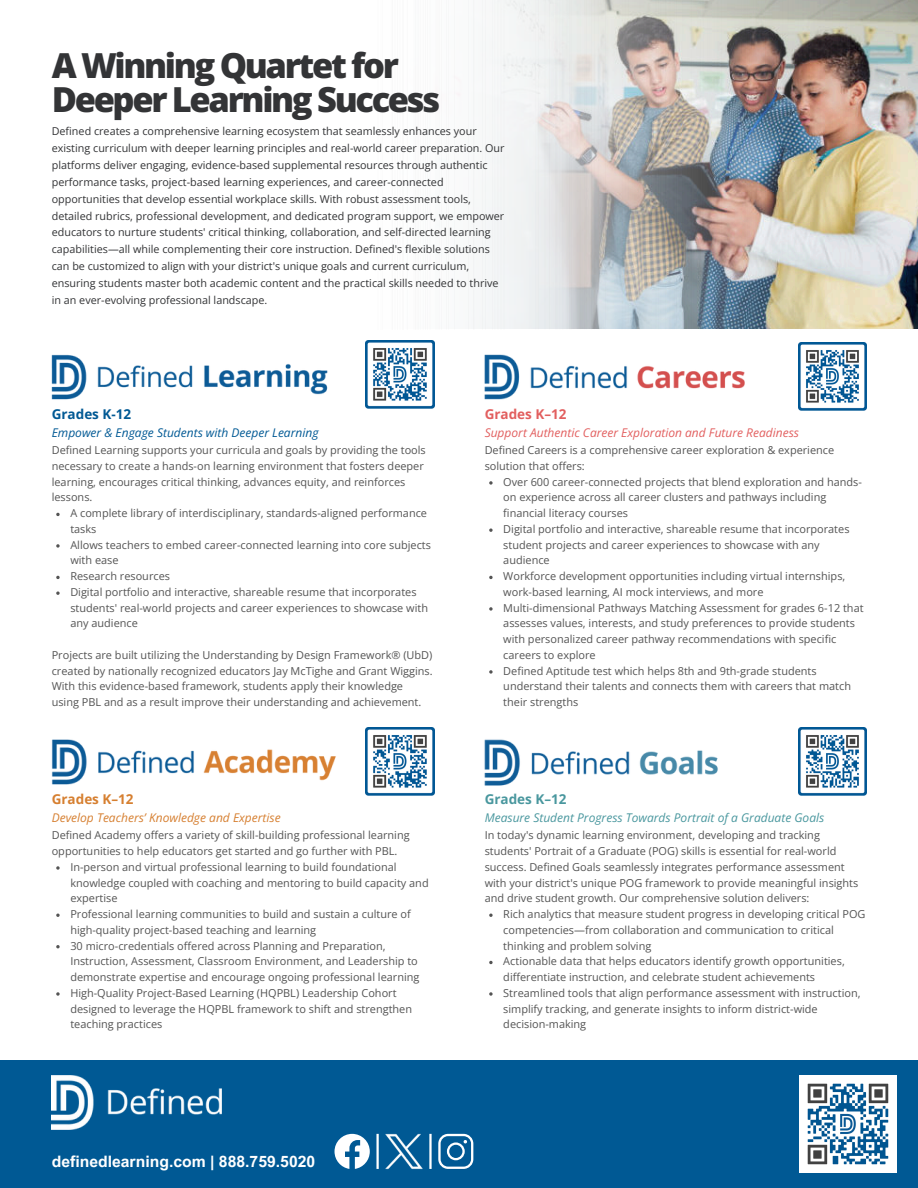
<style>
.page{position:relative;width:918px;height:1188px;background:#fff}
.page>*{position:absolute;margin:0;border:0;box-sizing:border-box;transform-origin:0 0}
.t1{font:800 34.5px/33.8px "Open Sans";letter-spacing:-.07em;color:#333436}
.t2{font:700 15.75px "Arial MT Pro";color:#fff}
.t3{font:700 13.5px "Open Sans";color:#e25f5f}
.t4{font:700 13.5px "Open Sans";color:#005994}
.t5{font:700 13.5px "Open Sans";color:#d67f30}
.t6{font:700 13.5px "Open Sans";color:#49979e}
.t7{font:italic 12px "Open Sans";color:#49979e}
.t8{font:italic 12px "Open Sans";color:#e25f5f}
.t9{font:italic 12px "Open Sans";color:#005994}
.t10{font:italic 12px "Open Sans";color:#d67f30}
.t11{font:10.95px/15.8px "Open Sans";color:#545454}
.t12{font:10.8px/16.8px "Open Sans";color:#333436}
</style>
<div class="page">
<img style="left:441px;top:0;width:477px;height:329px">
<img style="left:51px;top:340px;width:323px;height:68px">
<img style="left:425px;top:340px;width:381px;height:70px">
<img style="left:51px;top:728px;width:315px;height:67px">
<img style="left:484px;top:739px;width:234px;height:47px">
<div style="left:0;top:1061px;width:918px;height:127px;background:#005994"></div>
<svg style="left:489px;top:481px;width:4px;height:4px"></svg>
<svg style="left:489px;top:528px;width:4px;height:4px"></svg>
<svg style="left:489px;top:576px;width:4px;height:3px"></svg>
<svg style="left:489px;top:607px;width:4px;height:4px"></svg>
<svg style="left:489px;top:670px;width:4px;height:4px"></svg>
<svg style="left:56px;top:513px;width:4px;height:3px"></svg>
<svg style="left:56px;top:544px;width:4px;height:4px"></svg>
<svg style="left:56px;top:576px;width:4px;height:3px"></svg>
<svg style="left:56px;top:591px;width:4px;height:4px"></svg>
<svg style="left:56px;top:866px;width:4px;height:4px"></svg>
<svg style="left:56px;top:914px;width:4px;height:3px"></svg>
<svg style="left:56px;top:945px;width:4px;height:3px"></svg>
<svg style="left:56px;top:992px;width:4px;height:4px"></svg>
<svg style="left:489px;top:914px;width:4px;height:3px"></svg>
<svg style="left:489px;top:961px;width:4px;height:3px"></svg>
<svg style="left:489px;top:992px;width:4px;height:4px"></svg>
<img style="left:800px;top:1076px;width:96px;height:97px">
<svg style="left:335px;top:1134px;width:34px;height:35px"></svg>
<img style="left:385px;top:1133px;width:38px;height:37px">
<hr style="left:376px;top:1134px;width:3px;height:35px;background:#fff">
<hr style="left:429px;top:1134px;width:3px;height:35px;background:#fff">
<svg style="left:438px;top:1134px;width:35px;height:35px"></svg>
<img style="left:52px;top:1076px;width:170px;height:54px">
<img style="left:366px;top:341px;width:68px;height:68px">
<img style="left:799px;top:343px;width:67px;height:68px">
<img style="left:366px;top:727px;width:68px;height:69px">
<img style="left:799px;top:727px;width:67px;height:69px">
<h2 class="t1" style="left:52px;top:48px;width:390px">A Winning Quartet for<br>Deeper Learning Success</h2>
<p class="t12" style="left:52px;top:123px;width:454px">Defined creates a comprehensive learning ecosystem that seamlessly enhances your existing curriculum with deeper learning principles and real-world career preparation. Our platforms deliver engaging, evidence-based supplemental resources through authentic performance tasks, project-based learning experiences, and career-connected opportunities that develop essential workplace skills. With robust assessment tools, detailed rubrics, professional development, and dedicated program support, we empower educators to nurture students' critical thinking, collaboration, and self-directed learning capabilities—all while complementing their core instruction. Defined's flexible solutions can be customized to align with your district's unique goals and current curriculum, ensuring students master both academic content and the practical skills needed to thrive in an ever-evolving professional landscape.</p>
<p class="t4" style="left:52px;top:405px;width:81px">Grades K-12</p>
<p class="t9" style="left:52px;top:425px;width:268px">Empower &amp; Engage Students with Deeper Learning</p>
<p class="t11" style="left:52px;top:442px;width:376px">Defined Learning supports your curricula and goals by providing the tools necessary to create a hands-on learning environment that fosters deeper learning, encourages critical thinking, advances equity, and reinforces lessons.</p>
<p class="t11" style="left:70px;top:505px;width:358px">A complete library of interdisciplinary, standards-aligned performance tasks</p>
<p class="t11" style="left:70px;top:537px;width:362px">Allows teachers to embed career-connected learning into core subjects with ease</p>
<p class="t11" style="left:70px;top:568px;width:101px">Research resources</p>
<p class="t11" style="left:70px;top:584px;width:359px">Digital portfolio and interactive, shareable resume that incorporates students' real-world projects and career experiences to showcase with any audience</p>
<p class="t11" style="left:52px;top:647px;width:382px">Projects are built utilizing the Understanding by Design Framework® (UbD) created by nationally recognized educators Jay McTighe and Grant Wiggins.<br>With this evidence-based framework, students apply their knowledge using PBL and as a result improve their understanding and achievement.</p>
<p class="t5" style="left:52px;top:790px;width:83px">Grades K–12</p>
<p class="t10" style="left:52px;top:810px;width:230px">Develop Teachers’ Knowledge and Expertise</p>
<p class="t11" style="left:52px;top:827px;width:359px">Defined Academy offers a variety of skill-building professional learning opportunities to help educators get started and go further with PBL.</p>
<p class="t11" style="left:70px;top:859px;width:360px">In-person and virtual professional learning to build foundational knowledge coupled with coaching and mentoring to build capacity and expertise</p>
<p class="t11" style="left:70px;top:906px;width:342px">Professional learning communities to build and sustain a culture of high-quality project-based teaching and learning</p>
<p class="t11" style="left:70px;top:937px;width:351px">30 micro-credentials offered across Planning and Preparation,<br>Instruction, Assessment, Classroom Environment, and Leadership to demonstrate expertise and encourage ongoing professional learning</p>
<p class="t11" style="left:70px;top:985px;width:343px">High-Quality Project-Based Learning (HQPBL) Leadership Cohort designed to leverage the HQPBL framework to shift and strengthen teaching practices</p>
<p class="t2" style="left:52px;top:1155px;width:265px">definedlearning.com | 888.759.5020</p>
<p class="t3" style="left:485px;top:405px;width:83px">Grades K–12</p>
<p class="t8" style="left:485px;top:425px;width:316px">Support Authentic Career Exploration and Future Readiness</p>
<p class="t11" style="left:485px;top:442px;width:351px">Defined Careers is a comprehensive career exploration &amp; experience solution that offers:</p>
<p class="t11" style="left:503px;top:474px;width:360px">Over 600 career-connected projects that blend exploration and hands&shy;on experience across all career clusters and pathways including financial literacy courses</p>
<p class="t11" style="left:503px;top:521px;width:348px">Digital portfolio and interactive, shareable resume that incorporates student projects and career experiences to showcase with any audience</p>
<p class="t11" style="left:503px;top:568px;width:344px">Workforce development opportunities including virtual internships, work-based learning, AI mock interviews, and more</p>
<p class="t11" style="left:503px;top:600px;width:362px">Multi-dimensional Pathways Matching Assessment for grades 6-12 that assesses values, interests, and study preferences to provide students with personalized career pathway recommendations with specific careers to explore</p>
<p class="t11" style="left:503px;top:663px;width:349px">Defined Aptitude test which helps 8th and 9th-grade students understand their talents and connects them with careers that match their strengths</p>
<p class="t6" style="left:485px;top:790px;width:83px">Grades K–12</p>
<p class="t7" style="left:485px;top:810px;width:341px">Measure Student Progress Towards Portrait of a Graduate Goals</p>
<p class="t11" style="left:485px;top:827px;width:375px">In today's dynamic learning environment, developing and tracking students' Portrait of a Graduate (POG) skills is essential for real-world success. Defined Goals seamlessly integrates performance assessment with your district's unique POG framework to provide meaningful insights and drive student growth. Our comprehensive solution delivers:</p>
<p class="t11" style="left:503px;top:906px;width:364px">Rich analytics that measure student progress in developing critical POG competencies—from collaboration and communication to critical thinking and problem solving</p>
<p class="t11" style="left:503px;top:953px;width:343px">Actionable data that helps educators identify growth opportunities, differentiate instruction, and celebrate student achievements</p>
<p class="t11" style="left:503px;top:985px;width:359px">Streamlined tools that align performance assessment with instruction, simplify tracking, and generate insights to inform district-wide decision-making</p>
</div>
